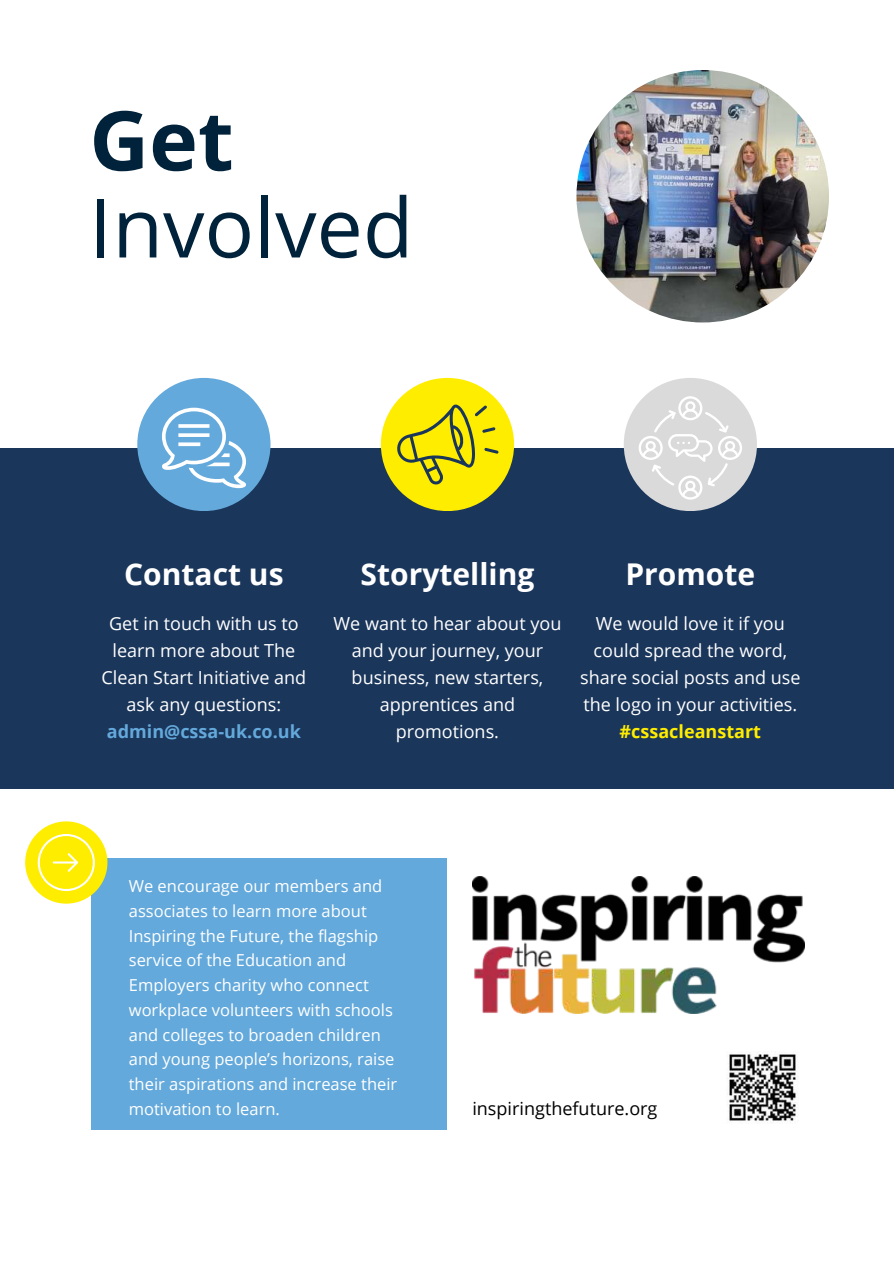
<style>
.page{position:relative;width:894px;height:1264px;background:#fff}
.page>*{position:absolute;margin:0;border:0;box-sizing:border-box;transform-origin:0 0}
.t1{font:82.5px "Open Sans";color:#00223a}
.t2{font:700 82.5px "Open Sans";color:#00223a}
.t3{font:700 30px "Open Sans";color:#fff}
.t4{font:18px/27px "Open Sans";color:#fff;text-align:center}
.t5{font:18px "Open Sans";color:#000}
.t6{font:700 18px "Open Sans";color:#64a9db}
.t7{font:700 18px "Open Sans";color:#ffed00}
.t8{font:16.5px/24.8px "Open Sans";color:#fff}
</style>
<div class="page">
<div style="left:91px;top:858px;width:355px;height:271px;background:#64a9db"></div>
<div style="left:0;top:448px;width:893px;height:340px;background:#1a365b"></div>
<div style="left:381px;top:378px;width:133px;height:133px;background:#ffed00;border-radius:50%"></div>
<div style="left:623px;top:378px;width:133px;height:133px;background:#dadada;border-radius:50%"></div>
<div style="left:137px;top:378px;width:133px;height:133px;background:#64a9db;border-radius:50%"></div>
<svg style="left:162px;top:408px;width:84px;height:80px"></svg>
<svg style="left:397px;top:404px;width:101px;height:80px"></svg>
<svg style="left:638px;top:396px;width:104px;height:103px"></svg>
<img style="left:472px;top:876px;width:332px;height:137px">
<div style="left:25px;top:821px;width:82px;height:82px;background:#ffed00;border-radius:50%"></div>
<svg style="left:37px;top:833px;width:58px;height:58px"></svg>
<img style="left:576px;top:70px;width:252px;height:252px;border-radius:50%">
<img style="left:727px;top:1054px;width:71px;height:67px">
<h1 class="t2" style="left:89px;top:82px;width:146px">Get</h1>
<h1 class="t1" style="left:89px;top:171px;width:325px">Involved</h1>
<h2 class="t3" style="left:360px;top:552px;width:175px">Storytelling</h2>
<p class="t4" style="left:333px;top:609px;width:229px">We want to hear about you and your journey, your business, new starters, apprentices and promotions.</p>
<h2 class="t3" style="left:124px;top:552px;width:161px">Contact us</h2>
<h2 class="t3" style="left:625px;top:552px;width:131px">Promote</h2>
<p class="t4" style="left:580px;top:609px;width:222px">We would love it if you could spread the word, share social posts and use the logo in your activities.</p>
<p class="t7" style="left:619px;top:719px;width:143px">#cssacleanstart</p>
<p class="t4" style="left:101px;top:609px;width:206px">Get in touch with us to learn more about The<br>Clean Start Initiative and ask any questions:</p>
<p class="t6" style="left:107px;top:719px;width:195px">admin@cssa-uk.co.uk</p>
<p class="t8" style="left:129px;top:873px;width:270px">We encourage our members and associates to learn more about<br>Inspiring the Future, the flagship service of the Education and<br>Employers charity who connect workplace volunteers with schools and colleges to broaden children and young people’s horizons, raise their aspirations and increase their motivation to learn.</p>
<p class="t5" style="left:472px;top:1096px;width:186px">inspiringthefuture.org</p>
</div>
